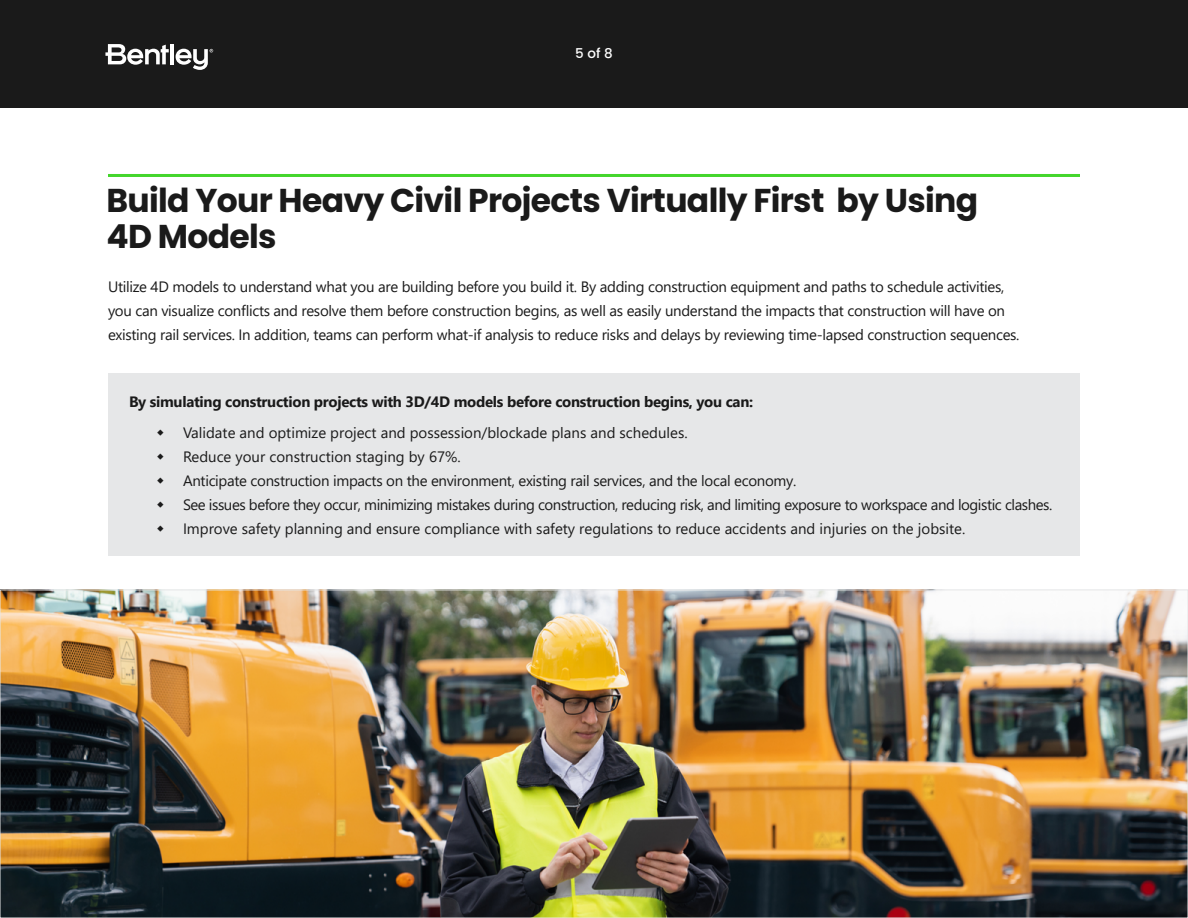
<style>
.page{position:relative;width:1188px;height:918px;background:#fff}
.page>*{position:absolute;margin:0;border:0;box-sizing:border-box;transform-origin:0 0}
.t1{font:700 33px/36px "Poppins";letter-spacing:-.02em;color:#1a1a1a}
.t2{font:15px/24px "Segoe UI";letter-spacing:-.02em;color:#1a1a1a}
.t3{font:700 15px "Segoe UI";letter-spacing:-.02em;color:#1a1a1a}
.t4{font:500 13.5px "Poppins";color:#fff}
</style>
<div class="page">
<div style="left:0;top:0;width:1188px;height:108px;background:#1a1a1a"></div>
<svg style="left:105px;top:44px;width:64px;height:21px"></svg>
<hr style="left:170px;top:44px;width:4px;height:20px;background:#fff">
<svg style="left:176px;top:49px;width:37px;height:21px"></svg>
<img style="left:2px;top:592px;width:1184px;height:324px">
<hr style="left:108px;top:174px;width:972px;height:3px;background:#44d62c">
<div style="left:108px;top:374px;width:972px;height:182px;background:#e6e7e8"></div>
<p class="t4" style="left:575px;top:46px;width:39px">5 of 8</p>
<h1 class="t1" style="left:106px;top:182px;width:873px">Build Your Heavy Civil Projects Virtually First by Using<br>4D Models</h1>
<p class="t2" style="left:108px;top:273px;width:913px">Utilize 4D models to understand what you are building before you build it. By adding construction equipment and paths to schedule activities, you can visualize conflicts and resolve them before construction begins, as well as easily understand the impacts that construction will have on existing rail services. In addition, teams can perform what-if analysis to reduce risks and delays by reviewing time-lapsed construction sequences.</p>
<p class="t3" style="left:129px;top:388px;width:626px">By simulating construction projects with 3D/4D models before construction begins, you can:</p>
<p class="t2" style="left:183px;top:419px;width:871px">Validate and optimize project and possession/blockade plans and schedules.<br>Reduce your construction staging by 67%.<br>Anticipate construction impacts on the environment, existing rail services, and the local economy.<br>See issues before they occur, minimizing mistakes during construction, reducing risk, and limiting exposure to workspace and logistic clashes.<br>Improve safety planning and ensure compliance with safety regulations to reduce accidents and injuries on the jobsite.</p>
</div>
